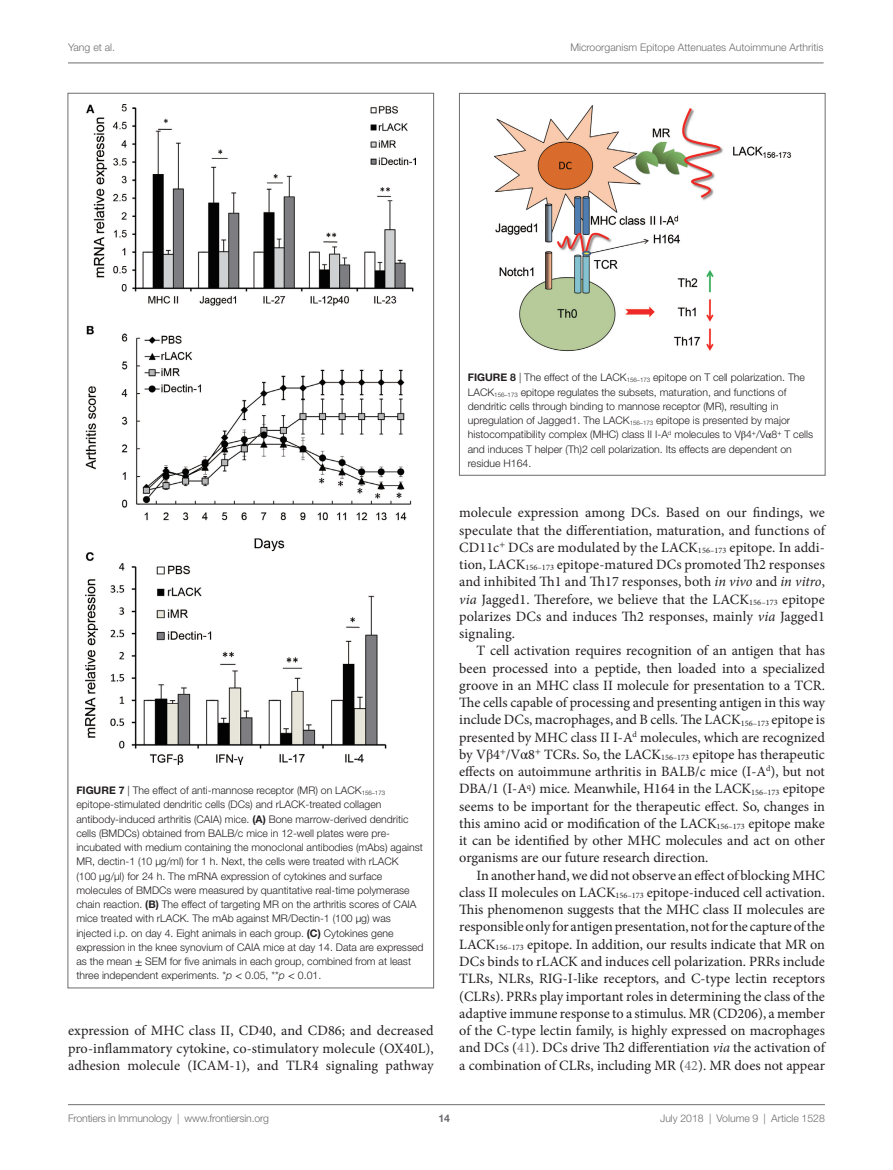
<style>
.page{position:relative;width:893px;height:1170px;background:#fff}
.page>*{position:absolute;margin:0;border:0;box-sizing:border-box;transform-origin:0 0}
.t1{font:14.25px/17.2px "Minion Pro";color:#231f20;text-align:justify}
.t2{font:300 10.5px/14.2px "Helvetica Neue LT Std";color:#231f20}
.t3{font:300 10.5px "Helvetica Neue LT Std";color:#6c6d70}
.t4{font:700 10.5px "Helvetica Neue LT Std";color:#6c6d70}
.s1{font-weight:700}
.s2{font-family:"STIX General";font-weight:400}
.s3{font-style:italic}
.s4{font-family:"STIX General"}
.s5{color:#6c6d70}
</style>
<div class="page">
<img style="left:86px;top:104px;width:330px;height:660px">
<img style="left:494px;top:105px;width:297px;height:246px">
<div style="left:459px;top:93px;width:366px;height:382px;border:1px solid #6c6d70"></div>
<hr style="left:68px;top:63px;width:756px;height:1px;background:#6c6d70">
<hr style="left:68px;top:1104px;width:757px;height:1px;background:#6c6d70">
<p class="t3" style="left:68px;top:41px;width:49px">Yang et al.</p>
<p class="t3" style="left:570px;top:41px;width:255px">Microorganism Epitope Attenuates Autoimmune Arthritis</p>
<p class="t2" style="left:76px;top:783px;width:349px"><span class="s1">FIGURE 7</span> | The effect of anti-mannose receptor (MR) on LACK<sub>156–173 </sub>epitope-stimulated dendritic cells (DCs) and rLACK-treated collagen antibody-induced arthritis (CAIA) mice. <span class="s1">(A)</span> Bone marrow-derived dendritic cells (BMDCs) obtained from BALB/c mice in 12-well plates were pre&shy;incubated with medium containing the monoclonal antibodies (mAbs) against MR, dectin-1 (10 µg/ml) for 1 h. Next, the cells were treated with rLACK<br>(100 µg/µl) for 24 h. The mRNA expression of cytokines and surface molecules of BMDCs were measured by quantitative real-time polymerase chain reaction. <span class="s1">(B)</span> The effect of targeting MR on the arthritis scores of CAIA mice treated with rLACK. The mAb against MR/Dectin-1 (100 µg) was injected i.p. on day 4. Eight animals in each group. <span class="s1">(C)</span> Cytokines gene expression in the knee synovium of CAIA mice at day 14. Data are expressed as the mean <span class="s2">±</span> SEM for five animals in each group, combined from at least three independent experiments. *<span class="s3">p</span> <span class="s2">&lt;</span> 0.05, **<span class="s3">p</span> <span class="s2">&lt;</span> 0.01.</p>
<p class="t1" style="left:68px;top:1022px;width:367px">expression of MHC class II, CD40, and CD86; and decreased pro-inflammatory cytokine, co-stimulatory molecule (OX40L), adhesion molecule (ICAM-1), and TLR4 signaling pathway</p>
<p class="t2" style="left:468px;top:370px;width:347px"><span class="s1">FIGURE 8</span> | The effect of the LACK<sub>156–173</sub> epitope on T cell polarization. The LACK<sub>156–173</sub> epitope regulates the subsets, maturation, and functions of dendritic cells through binding to mannose receptor (MR), resulting in upregulation of Jagged1. The LACK<sub>156–173</sub> epitope is presented by major histocompatibility complex (MHC) class II I-A<sup>d</sup> molecules to V<span class="s2">β</span>4<sup>+</sup>/V<span class="s2">α</span>8<sup>+</sup> T cells and induces T helper (Th)2 cell polarization. Its effects are dependent on residue H164.</p>
<p class="t1" style="left:459px;top:504px;width:367px">molecule expression among DCs. Based on our findings, we speculate that the differentiation, maturation, and functions of CD11c<sup>+</sup> DCs are modulated by the LACK<sub>156–173</sub> epitope. In addi&shy;tion, LACK<sub>156–173</sub> epitope-matured DCs promoted Th2 responses and inhibited Th1 and Th17 responses, both <span class="s3">in vivo</span> and <span class="s3">in vitro</span>, <span class="s3">via</span> Jagged1. Therefore, we believe that the LACK<sub>156–173</sub> epitope polarizes DCs and induces Th2 responses, mainly <span class="s3">via</span> Jagged1 signaling.</p>
<p class="t1" style="left:459px;top:642px;width:367px;text-indent:17px">T cell activation requires recognition of an antigen that has been processed into a peptide, then loaded into a specialized groove in an MHC class II molecule for presentation to a TCR.<br>The cells capable of processing and presenting antigen in this way include DCs, macrophages, and B cells. The LACK<sub>156–173</sub> epitope is presented by MHC class II I-A<sup>d</sup> molecules, which are recognized by V<span class="s4">β</span>4<sup>+</sup>/V<span class="s4">α</span>8<sup>+</sup> TCRs. So, the LACK<sub>156–173</sub> epitope has therapeutic effects on autoimmune arthritis in BALB/c mice (I-A<sup>d</sup>), but not DBA/1 (I-A<sup>q</sup>) mice. Meanwhile, H164 in the LACK<sub>156–173</sub> epitope seems to be important for the therapeutic effect. So, changes in this amino acid or modification of the LACK<sub>156–173</sub> epitope make it can be identified by other MHC molecules and act on other organisms are our future research direction.</p>
<p class="t1" style="left:459px;top:866px;width:367px;text-indent:17px">In another hand, we did not observe an effect of blocking MHC class II molecules on LACK<sub>156–173</sub> epitope-induced cell activation.<br>This phenomenon suggests that the MHC class II molecules are responsible only for antigen presentation, not for the capture of the LACK<sub>156–173</sub> epitope. In addition, our results indicate that MR on DCs binds to rLACK and induces cell polarization. PRRs include TLRs, NLRs, RIG-I-like receptors, and C-type lectin receptors (CLRs). PRRs play important roles in determining the class of the adaptive immune response to a stimulus. MR (CD206), a member of the C-type lectin family, is highly expressed on macrophages and DCs (<span class="s5">41</span>). DCs drive Th2 differentiation <span class="s3">via</span> the activation of a combination of CLRs, including MR (<span class="s5">42</span>). MR does not appear</p>
<p class="t3" style="left:68px;top:1111px;width:203px">Frontiers in Immunology | www.frontiersin.org</p>
<p class="t3" style="left:660px;top:1111px;width:166px">July 2018 | Volume 9 | Article 1528</p>
<p class="t4" style="left:439px;top:1111px;width:13px">14</p>
</div>
